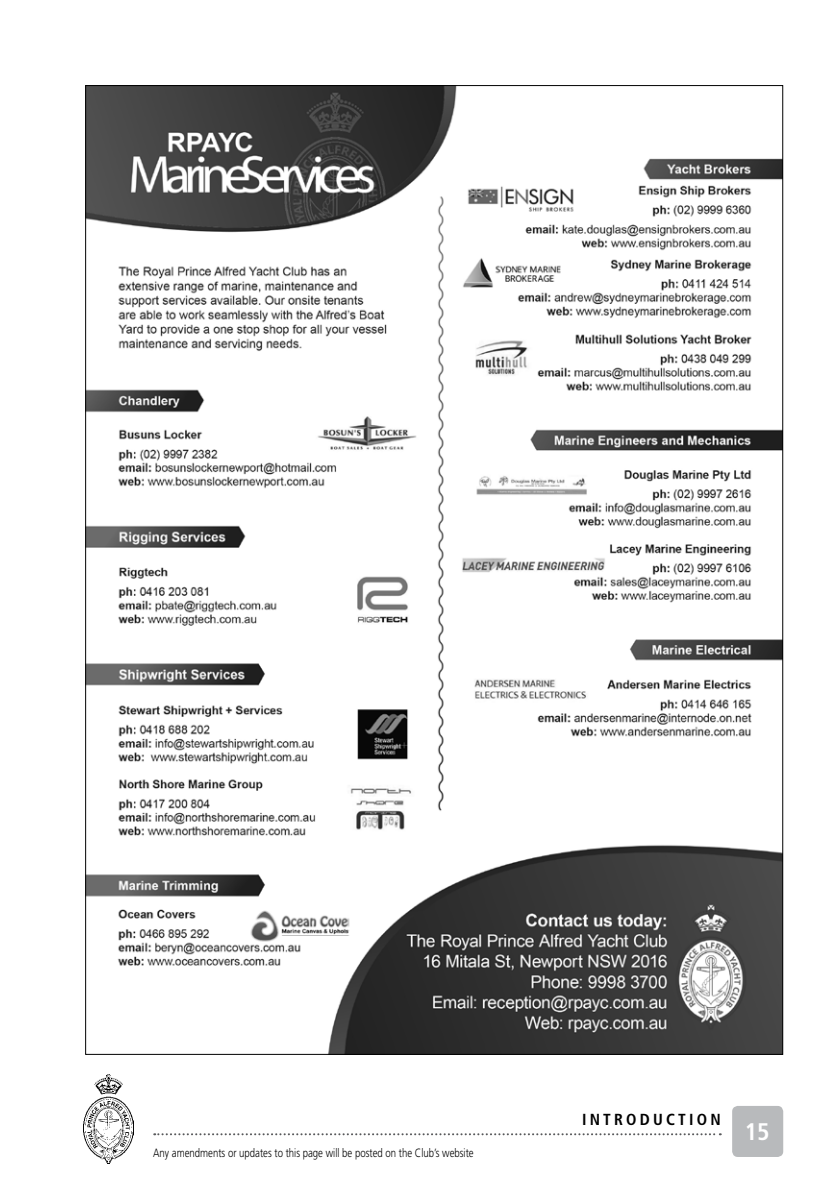
<style>
.page{position:relative;width:840px;height:1191px;background:#fff}
.page>*{position:absolute;margin:0;border:0;box-sizing:border-box;transform-origin:0 0}
.t1{font:700 condensed 24px "Frutiger";color:#fff}
.t2{font:700 condensed 16px "Frutiger";letter-spacing:.2em;color:#000}
.t3{font:300 12px "Frutiger";color:#000;scale:.8 1}
</style>
<div class="page">
<div style="left:731px;top:1106px;width:51px;height:51px;background:#b8babc;border-radius:6px"></div>
<svg style="left:154px;top:1133px;width:566px;height:2px"></svg>
<img style="left:84px;top:1074px;width:50px;height:89px">
<img style="left:87px;top:87px;width:693px;height:965px">
<p class="t3" style="left:153px;top:1146px;width:402px">Any amendments or updates to this page will be posted on the Club’s website</p>
<h2 class="t2" style="left:581px;top:1109px;width:140px">INTRODUCTION</h2>
<h1 class="t1" style="left:744px;top:1117px;width:26px">15</h1>
</div>
